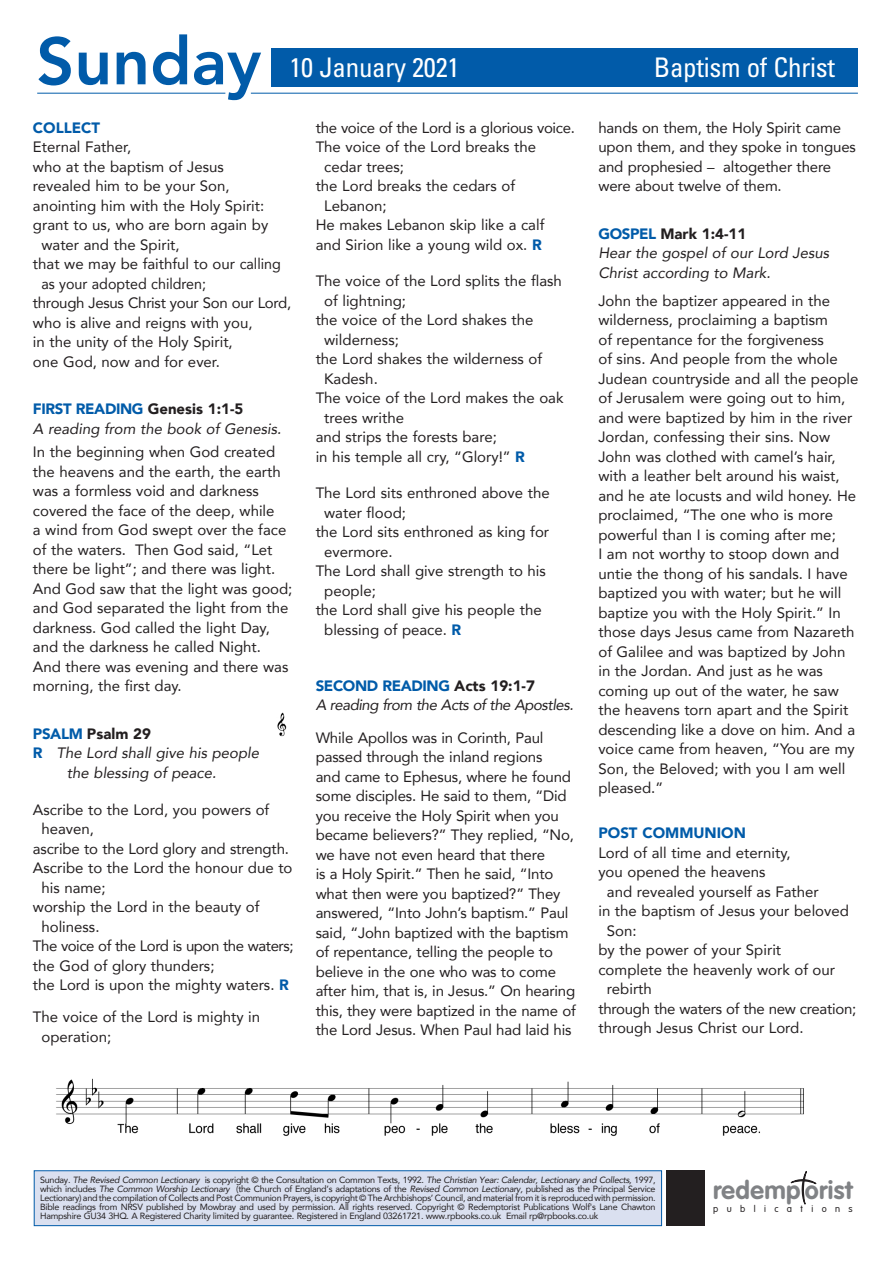
<style>
.page{position:relative;width:893px;height:1263px;background:#fff}
.page>*{position:absolute;margin:0;border:0;box-sizing:border-box;transform-origin:0 0}
.t1{font:800 66px "Avenir";color:#015ba9}
.Body_text{font:condensed 27px "Univers";letter-spacing:-.01em;color:#fff}
.t2{font:700 25.2px "VAG Rounded";letter-spacing:.015em;color:#808285}
.Body_text-2{font:15px/19.5px "Avenir";color:#231f20}
.Psalm_text{font:15px/19.5px "Avenir";color:#231f20}
.COLLECT_TEXT_AVENIR{font:15px/19.5px "Avenir";color:#231f20}
._1st_reading_Italic{font:italic 15px/19.5px "Avenir";color:#231f20}
.COLLECT_TEXT_AVENIR-2{font:15px "Avenir";letter-spacing:-.02em;color:#231f20}
.HEADING_Blue{font:900 15px "Avenir";letter-spacing:-.025em;color:#015ba9}
.Psalm_text-2{font:15px "Avenir";letter-spacing:-.02em;color:#231f20}
.Psalm_text-3{font:15px "Avenir";letter-spacing:-.03em;color:#231f20}
._1st_reading_Italic-2{font:italic 15px "Avenir";letter-spacing:-.03em;color:#231f20}
.HEADING_Blue-2{font:900 15px "Avenir";letter-spacing:-.01em;color:#231f20}
.HEADING_Blue-3{font:900 15px "Avenir";color:#015ba9}
.t3{font:300 9.3px "VAG Rounded";letter-spacing:.9em;color:#231f20}
.t4{font:9px/9px "Avenir";letter-spacing:-.03em;color:#231f20;text-align:justify}
.s1{color:#231f20}
.s2{color:#015ba9}
.s3{font-weight:900;font-style:normal;color:#015ba9}
.s4{font-weight:900;color:#015ba9}
.s5{font-style:italic}
</style>
<div class="page">
<hr style="left:251px;top:93px;width:607px;height:1px;background:#015ba9">
<hr style="left:37px;top:93px;width:188px;height:1px;background:#015ba9">
<div style="left:34px;top:1171px;width:628px;height:54px;background:#dae0f0"></div>
<div style="left:34px;top:1170px;width:628px;height:56px;border:1px solid #015ba9"></div>
<svg style="left:790px;top:1171px;width:27px;height:34px"></svg>
<div style="left:667px;top:1170px;width:38px;height:56px;background:#231f20"></div>
<img style="left:56px;top:1078px;width:748px;height:58px">
<div style="left:271px;top:48px;width:587px;height:38px;background:#015ba9"></div>
<img style="left:277px;top:712px;width:10px;height:25px">
<h1 class="t1" style="left:36px;top:10px;width:226px">Sunday</h1>
<p class="Body_text" style="left:290px;top:50px;width:171px">10 January 2021</p>
<p class="Body_text" style="left:654px;top:50px;width:183px">Baptism of Christ</p>
<p class="HEADING_Blue-3" style="left:33px;top:115px;width:69px">COLLECT</p>
<p class="COLLECT_TEXT_AVENIR" style="left:33px;top:137px;width:100px">Eternal Father,</p>
<p class="COLLECT_TEXT_AVENIR" style="left:33px;top:156px;width:192px">who at the baptism of Jesus</p>
<p class="COLLECT_TEXT_AVENIR" style="left:33px;top:176px;width:198px">revealed him to be your Son,</p>
<p class="COLLECT_TEXT_AVENIR" style="left:33px;top:195px;width:233px">anointing him with the Holy Spirit:</p>
<p class="COLLECT_TEXT_AVENIR" style="left:41px;top:215px;width:228px;text-indent:-9px">grant to us, who are born again by water and the Spirit,</p>
<p class="COLLECT_TEXT_AVENIR" style="left:41px;top:254px;width:241px;text-indent:-9px">that we may be faithful to our calling as your adopted children;</p>
<p class="COLLECT_TEXT_AVENIR-2" style="left:33px;top:291px;width:260px">through Jesus Christ your Son our Lord,</p>
<p class="COLLECT_TEXT_AVENIR" style="left:33px;top:312px;width:221px">who is alive and reigns with you,</p>
<p class="COLLECT_TEXT_AVENIR" style="left:33px;top:332px;width:201px">in the unity of the Holy Spirit,</p>
<p class="COLLECT_TEXT_AVENIR" style="left:33px;top:351px;width:189px">one God, now and for ever.</p>
<p class="HEADING_Blue" style="left:33px;top:396px;width:212px">FIRST READING <span class="s1">Genesis 1:1-5</span></p>
<p class="_1st_reading_Italic" style="left:33px;top:419px;width:250px">A reading from the book of Genesis.</p>
<p class="Body_text-2" style="left:33px;top:442px;width:261px">In the beginning when God created the heavens and the earth, the earth was a formless void and darkness covered the face of the deep, while<br>a wind from God swept over the face of the waters. Then God said, “Let there be light”; and there was light.<br>And God saw that the light was good; and God separated the light from the darkness. God called the light Day, and the darkness he called Night.<br>And there was evening and there was morning, the first day.</p>
<p class="HEADING_Blue-2" style="left:33px;top:721px;width:120px"><span class="s2">PSALM</span> Psalm 29</p>
<p class="_1st_reading_Italic" style="left:33px;top:743px;width:228px"><span class="s3">R</span> The Lord shall give his people</p>
<p class="_1st_reading_Italic" style="left:67px;top:763px;width:151px">the blessing of peace.</p>
<p class="Psalm_text" style="left:41px;top:799px;width:229px;text-indent:-9px">Ascribe to the Lord, you powers of heaven,</p>
<p class="Psalm_text" style="left:33px;top:838px;width:258px">ascribe to the Lord glory and strength.</p>
<p class="Psalm_text" style="left:41px;top:858px;width:253px;text-indent:-9px">Ascribe to the Lord the honour due to his name;</p>
<p class="Psalm_text" style="left:41px;top:897px;width:220px;text-indent:-9px">worship the Lord in the beauty of holiness.</p>
<p class="Psalm_text-3" style="left:33px;top:934px;width:262px">The voice of the Lord is upon the waters;</p>
<p class="Psalm_text" style="left:33px;top:955px;width:183px">the God of glory thunders;</p>
<p class="Psalm_text" style="left:33px;top:975px;width:257px">the Lord is upon the mighty waters. <span class="s4">R</span></p>
<p class="Psalm_text" style="left:41px;top:1007px;width:220px;text-indent:-9px">The voice of the Lord is mighty in operation;</p>
<p class="Psalm_text-2" style="left:316px;top:115px;width:261px">the voice of the Lord is a glorious voice.</p>
<p class="Psalm_text" style="left:324px;top:137px;width:213px;text-indent:-9px">The voice of the Lord breaks the cedar trees;</p>
<p class="Psalm_text" style="left:324px;top:176px;width:192px;text-indent:-9px">the Lord breaks the cedars of<br>Lebanon;</p>
<p class="Psalm_text" style="left:316px;top:215px;width:230px">He makes Lebanon skip like a calf</p>
<p class="Psalm_text" style="left:316px;top:234px;width:228px">and Sirion like a young wild ox. <span class="s4">R</span></p>
<p class="Psalm_text" style="left:324px;top:271px;width:239px;text-indent:-9px">The voice of the Lord splits the flash of lightning;</p>
<p class="Psalm_text" style="left:324px;top:310px;width:211px;text-indent:-9px">the voice of the Lord shakes the wilderness;</p>
<p class="Psalm_text" style="left:324px;top:349px;width:219px;text-indent:-9px">the Lord shakes the wilderness of<br>Kadesh.</p>
<p class="Psalm_text" style="left:324px;top:388px;width:241px;text-indent:-9px">The voice of the Lord makes the oak trees writhe</p>
<p class="Psalm_text" style="left:316px;top:427px;width:183px">and strips the forests bare;</p>
<p class="Psalm_text" style="left:316px;top:446px;width:211px">in his temple all cry, “Glory!” <span class="s4">R</span></p>
<p class="Psalm_text" style="left:324px;top:483px;width:227px;text-indent:-9px">The Lord sits enthroned above the water flood;</p>
<p class="Psalm_text" style="left:324px;top:522px;width:227px;text-indent:-9px">the Lord sits enthroned as king for evermore.</p>
<p class="Psalm_text" style="left:324px;top:561px;width:223px;text-indent:-9px">The Lord shall give strength to his people;</p>
<p class="Psalm_text" style="left:324px;top:600px;width:219px;text-indent:-9px">the Lord shall give his people the blessing of peace. <span class="s4">R</span></p>
<p class="HEADING_Blue" style="left:316px;top:673px;width:221px">SECOND READING <span class="s1">Acts 19:1-7</span></p>
<p class="_1st_reading_Italic-2" style="left:316px;top:696px;width:259px">A reading from the Acts of the Apostles.</p>
<p class="Body_text-2" style="left:316px;top:727px;width:262px">While Apollos was in Corinth, Paul passed through the inland regions<br>and came to Ephesus, where he found some disciples. He said to them, “Did you receive the Holy Spirit when you became believers?” They replied, “No, we have not even heard that there<br>is a Holy Spirit.” Then he said, “Into what then were you baptized?” They answered, “Into John’s baptism.” Paul said, “John baptized with the baptism of repentance, telling the people to believe in the one who was to come after him, that is, in Jesus.” On hearing this, they were baptized in the name of the Lord Jesus. When Paul had laid his</p>
<p class="Body_text-2" style="left:598px;top:117px;width:259px">hands on them, the Holy Spirit came upon them, and they spoke in tongues and prophesied – altogether there were about twelve of them.</p>
<p class="HEADING_Blue-2" style="left:598px;top:221px;width:149px"><span class="s2">GOSPEL</span> Mark 1:4-11</p>
<p class="_1st_reading_Italic" style="left:598px;top:243px;width:232px">Hear the gospel of our Lord Jesus<br>Christ according to Mark.</p>
<p class="Body_text-2" style="left:598px;top:290px;width:262px">John the baptizer appeared in the wilderness, proclaiming a baptism<br>of repentance for the forgiveness<br>of sins. And people from the whole Judean countryside and all the people of Jerusalem were going out to him, and were baptized by him in the river Jordan, confessing their sins. Now John was clothed with camel’s hair, with a leather belt around his waist, and he ate locusts and wild honey. He proclaimed, “The one who is more powerful than I is coming after me;<br>I am not worthy to stoop down and untie the thong of his sandals. I have baptized you with water; but he will baptize you with the Holy Spirit.” In those days Jesus came from Nazareth of Galilee and was baptized by John in the Jordan. And just as he was coming up out of the water, he saw the heavens torn apart and the Spirit descending like a dove on him. And a voice came from heaven, “You are my Son, the Beloved; with you I am well pleased.”</p>
<p class="HEADING_Blue-3" style="left:598px;top:820px;width:149px">POST COMMUNION</p>
<p class="COLLECT_TEXT_AVENIR" style="left:598px;top:842px;width:194px">Lord of all time and eternity,</p>
<p class="COLLECT_TEXT_AVENIR" style="left:607px;top:862px;width:213px;text-indent:-9px">you opened the heavens<br>and revealed yourself as Father</p>
<p class="COLLECT_TEXT_AVENIR" style="left:607px;top:901px;width:243px;text-indent:-9px">in the baptism of Jesus your beloved<br>Son:</p>
<p class="COLLECT_TEXT_AVENIR" style="left:598px;top:940px;width:184px">by the power of your Spirit</p>
<p class="COLLECT_TEXT_AVENIR" style="left:607px;top:959px;width:230px;text-indent:-9px">complete the heavenly work of our rebirth</p>
<p class="COLLECT_TEXT_AVENIR-2" style="left:598px;top:996px;width:259px">through the waters of the new creation;</p>
<p class="COLLECT_TEXT_AVENIR" style="left:598px;top:1018px;width:207px">through Jesus Christ our Lord.</p>
<p class="t4" style="left:40px;top:1175px;width:617px">Sunday. <span class="s5">The Revised Common Lectionary</span> is copyright © the Consultation on Common Texts, 1992. <span class="s5">The Christian Year: Calendar, Lectionary and Collects,</span> 1997, which includes <span class="s5">The Common Worship Lectionary</span> (the Church of England’s adaptations of the <span class="s5">Revised Common Lectionary,</span> published as the Principal Service Lectionary) and the compilation of Collects and Post Communion Prayers, is copyright © The Archbishops’ Council, and material from it is reproduced with permission.<br>Bible readings from NRSV published by Mowbray and used by permission. All rights reserved. Copyright © Redemptorist Publications Wolf's Lane Chawton Hampshire GU34 3HQ. A Registered Charity limited by guarantee. Registered in England 03261721. www.rpbooks.co.uk Email rp@rpbooks.co.uk</p>
<h3 class="t2" style="left:713px;top:1175px;width:141px">redemp orist</h3>
<p class="t3" style="left:713px;top:1203px;width:141px">publications</p>
</div>
